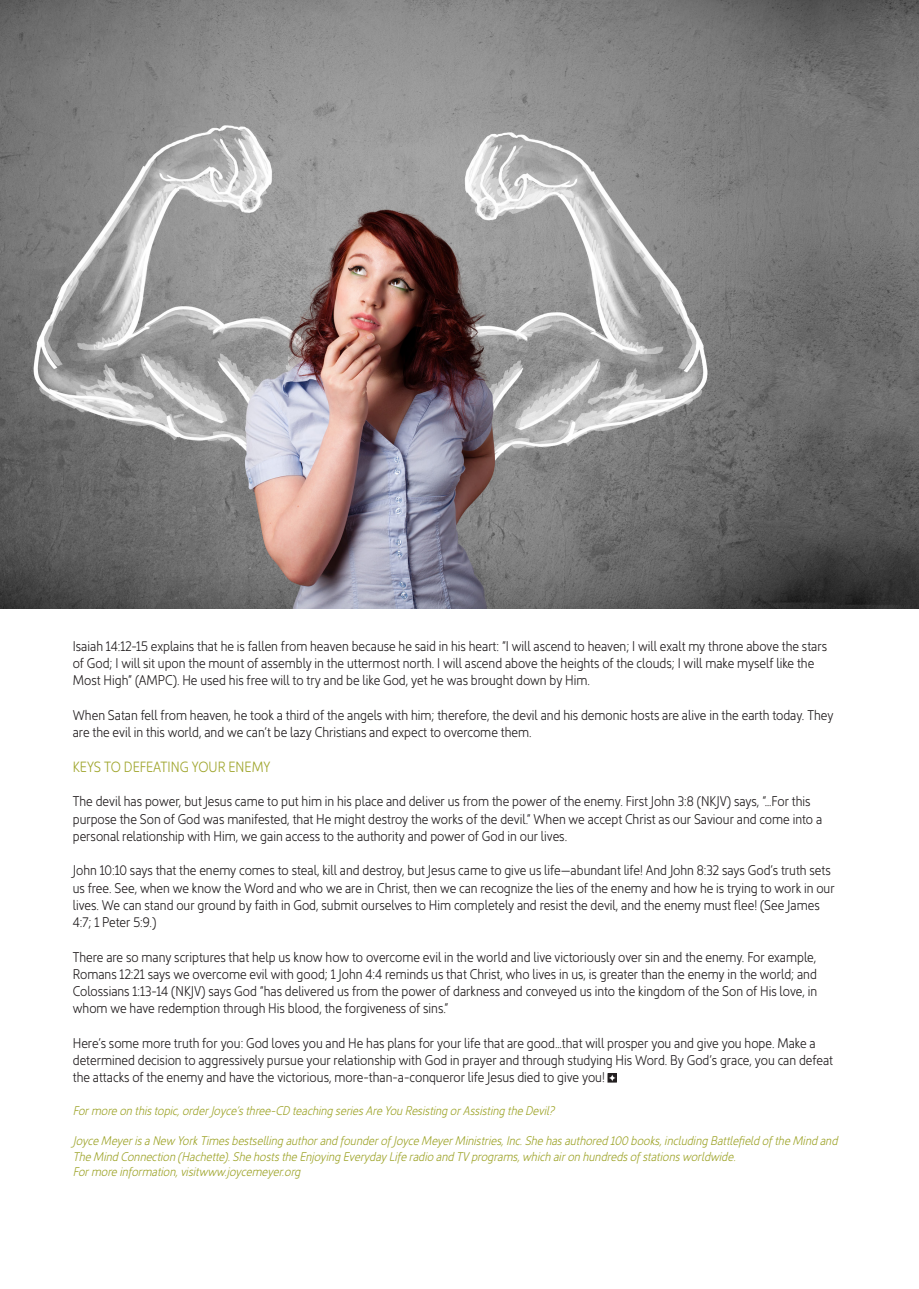
<style>
.page{position:relative;width:919px;height:1289px;background:#fff}
.page>*{position:absolute;margin:0;border:0;box-sizing:border-box;transform-origin:0 0}
.t1{font:15px "Kyrial Sans Pro Light Cond";color:#9fa52c}
.t2{font:14.25px/17.2px "Kyrial Sans Pro Light Cond";color:#231f20}
.t3{font:italic 12.75px/15.3px "Kyrial Sans Pro Light Cond";color:#9fa52c}
</style>
<div class="page">
<img style="left:0;top:0;width:918px;height:608px">
<div style="left:607px;top:1073px;width:9px;height:9px;border:1px solid #231f20"></div>
<svg style="left:608px;top:1074px;width:8px;height:7px"></svg>
<p class="t2" style="left:73px;top:636px;width:755px">Isaiah 14:12-15 explains that he is fallen from heaven because he said in his heart: “I will ascend to heaven; I will exalt my throne above the stars of God; I will sit upon the mount of assembly in the uttermost north. I will ascend above the heights of the clouds; I will make myself like the<br>Most High” (AMPC). He used his free will to try and be like God, yet he was brought down by Him.</p>
<p class="t2" style="left:73px;top:705px;width:762px">When Satan fell from heaven, he took a third of the angels with him; therefore, the devil and his demonic hosts are alive in the earth today. They are the evil in this world, and we can’t be lazy Christians and expect to overcome them.</p>
<p class="t1" style="left:73px;top:755px;width:199px">KEYS TO DEFEATING YOUR ENEMY</p>
<p class="t2" style="left:73px;top:791px;width:750px">The devil has power, but Jesus came to put him in his place and deliver us from the power of the enemy. First John 3:8 (NKJV) says, “…For this purpose the Son of God was manifested, that He might destroy the works of the devil.” When we accept Christ as our Saviour and come into a personal relationship with Him, we gain access to the authority and power of God in our lives.</p>
<p class="t2" style="left:73px;top:860px;width:763px">John 10:10 says that the enemy comes to steal, kill and destroy, but Jesus came to give us life—abundant life! And John 8:32 says God’s truth sets us free. See, when we know the Word and who we are in Christ, then we can recognize the lies of the enemy and how he is trying to work in our lives. We can stand our ground by faith in God, submit ourselves to Him completely and resist the devil, and the enemy must flee! (See James 4:7; 1 Peter 5:9.)</p>
<p class="t2" style="left:73px;top:946px;width:746px;text-align:justify">There are so many scriptures that help us know how to overcome evil in the world and live victoriously over sin and the enemy. For example, Romans 12:21 says we overcome evil with good; 1 John 4:4 reminds us that Christ, who lives in us, is greater than the enemy in the world; and Colossians 1:13-14 (NKJV) says God “has delivered us from the power of darkness and conveyed us into the kingdom of the Son of His love, in whom we have redemption through His blood, the forgiveness of sins.”</p>
<p class="t2" style="left:73px;top:1032px;width:761px">Here’s some more truth for you: God loves you and He has plans for your life that are good…that will prosper you and give you hope. Make a determined decision to aggressively pursue your relationship with God in prayer and through studying His Word. By God’s grace, you can defeat the attacks of the enemy and have the victorious, more-than-a-conqueror life Jesus died to give you!</p>
<p class="t3" style="left:73px;top:1101px;width:483px">For more on this topic, order Joyce’s three-CD teaching series Are You Resisting or Assisting the Devil?</p>
<p class="t3" style="left:73px;top:1132px;width:766px">Joyce Meyer is a New York Times bestselling author and founder of Joyce Meyer Ministries, Inc. She has authored 100 books, including Battlefield of the Mind and<br>The Mind Connection (Hachette). She hosts the Enjoying Everyday Life radio and TV programs, which air on hundreds of stations worldwide.</p>
<p class="t3" style="left:73px;top:1162px;width:229px">For more information, visitwww.joycemeyer.org</p>
</div>
